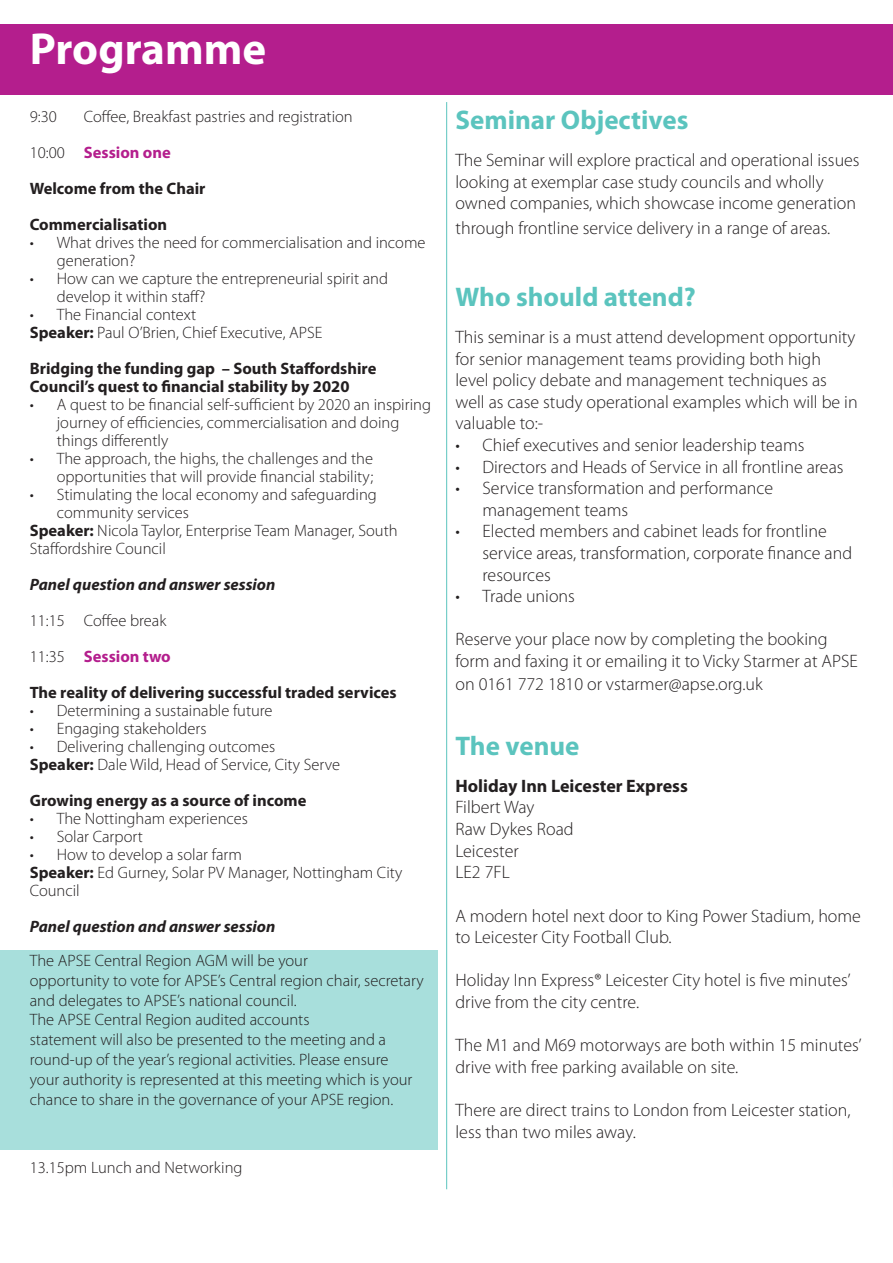
<style>
.page{position:relative;width:893px;height:1263px;background:#fff}
.page>*{position:absolute;margin:0;border:0;box-sizing:border-box;transform-origin:0 0}
.t1{font:700 45px "Myriad Pro";color:#fff}
.t2{font:700 27px "Myriad Pro";color:#5bc4be}
.t3{font:300 18px/21.6px "Myriad Pro";color:#231f20}
.t4{font:700 18px "Myriad Pro";color:#231f20}
.No_Spacing{font:300 16.5px/18px "Myriad Pro";color:#231f20}
.No_Spacing-2{font:700 16.5px/18px "Myriad Pro";color:#231f20}
.No_Spacing-3{font:italic 700 16.5px "Myriad Pro";color:#231f20}
.t5{font:700 16.5px "Myriad Pro";color:#b41e8d}
.s1{font-weight:300;color:#231f20}
.s2{font-weight:700}
</style>
<div class="page">
<div style="left:0;top:24px;width:893px;height:71px;background:#b41e8d"></div>
<hr style="left:446px;top:102px;width:1px;height:1087px;background:#5bc4be">
<div style="left:0;top:950px;width:437px;height:199px;background:#a8dfdc"></div>
<hr style="left:892px;top:1176px;width:1px;height:87px;background:#5bc4be">
<p class="t1" style="left:30px;top:19px;width:238px">Programme</p>
<p class="No_Spacing" style="left:30px;top:107px;width:29px">9:30</p>
<p class="No_Spacing" style="left:84px;top:107px;width:271px">Coffee, Breakfast pastries and registration</p>
<p class="t5" style="left:30px;top:141px;width:143px"><span class="s1">10:00</span> Session one</p>
<p class="No_Spacing-2" style="left:30px;top:178px;width:177px">Welcome from the Chair</p>
<p class="No_Spacing-2" style="left:30px;top:214px;width:139px">Commercialisation</p>
<p class="No_Spacing" style="left:57px;top:233px;width:370px;text-indent:-27px">• What drives the need for commercialisation and income generation?</p>
<p class="No_Spacing" style="left:57px;top:269px;width:333px;text-indent:-27px">• How can we capture the entrepreneurial spirit and develop it within staff?</p>
<p class="No_Spacing" style="left:30px;top:305px;width:168px">• The Financial context</p>
<p class="No_Spacing" style="left:30px;top:323px;width:294px"><span class="s2">Speaker:</span> Paul O’Brien, Chief Executive, APSE</p>
<p class="No_Spacing-2" style="left:30px;top:358px;width:348px">Bridging the funding gap – South Staffordshire<br>Council’s quest to financial stability by 2020</p>
<p class="No_Spacing" style="left:57px;top:395px;width:376px;text-indent:-27px">• A quest to be financial self-sufficient by 2020 an inspiring journey of efficiencies, commercialisation and doing things differently</p>
<p class="No_Spacing" style="left:30px;top:449px;width:345px;text-align:right">• The approach, the highs, the challenges and the opportunities that will provide financial stability;</p>
<p class="No_Spacing" style="left:57px;top:485px;width:322px;text-indent:-27px">• Stimulating the local economy and safeguarding community services</p>
<p class="No_Spacing" style="left:30px;top:521px;width:369px"><span class="s2">Speaker:</span> Nicola Taylor, Enterprise Team Manager, South<br>Staffordshire Council</p>
<p class="No_Spacing-3" style="left:30px;top:575px;width:247px">Panel question and answer session</p>
<p class="No_Spacing" style="left:30px;top:611px;width:138px">11:15 Coffee break</p>
<p class="t5" style="left:30px;top:645px;width:143px"><span class="s1">11:35</span> Session two</p>
<p class="No_Spacing-2" style="left:30px;top:682px;width:368px">The reality of delivering successful traded services</p>
<p class="No_Spacing" style="left:30px;top:701px;width:244px">• Determining a sustainable future</p>
<p class="No_Spacing" style="left:30px;top:719px;width:178px">• Engaging stakeholders</p>
<p class="No_Spacing" style="left:30px;top:737px;width:247px">• Delivering challenging outcomes</p>
<p class="No_Spacing" style="left:30px;top:755px;width:312px"><span class="s2">Speaker:</span> Dale Wild, Head of Service, City Serve</p>
<p class="No_Spacing-2" style="left:30px;top:790px;width:278px">Growing energy as a source of income</p>
<p class="No_Spacing" style="left:30px;top:809px;width:220px">• The Nottingham experiences</p>
<p class="No_Spacing" style="left:30px;top:827px;width:115px">• Solar Carport</p>
<p class="No_Spacing" style="left:30px;top:845px;width:214px">• How to develop a solar farm</p>
<p class="No_Spacing" style="left:30px;top:863px;width:374px"><span class="s2">Speaker:</span> Ed Gurney, Solar PV Manager, Nottingham City<br>Council</p>
<p class="No_Spacing-3" style="left:30px;top:917px;width:247px">Panel question and answer session</p>
<p class="No_Spacing" style="left:30px;top:952px;width:280px">The APSE Central Region AGM will be your</p>
<p class="No_Spacing" style="left:30px;top:971px;width:395px;line-height:19.8px">opportunity to vote for APSE’s Central region chair, secretary and delegates to APSE’s national council.</p>
<p class="No_Spacing" style="left:30px;top:1011px;width:281px">The APSE Central Region audited accounts</p>
<p class="No_Spacing" style="left:30px;top:1030px;width:384px;line-height:19.8px">statement will also be presented to the meeting and a round-up of the year’s regional activities. Please ensure your authority is represented at this meeting which is your chance to share in the governance of your APSE region.</p>
<p class="No_Spacing" style="left:30px;top:1159px;width:214px">13.15pm Lunch and Networking</p>
<p class="t2" style="left:455px;top:103px;width:234px">Seminar Objectives</p>
<p class="t3" style="left:455px;top:149px;width:406px">The Seminar will explore practical and operational issues looking at exemplar case study councils and wholly owned companies, which showcase income generation</p>
<p class="t3" style="left:455px;top:218px;width:376px">through frontline service delivery in a range of areas.</p>
<p class="t2" style="left:455px;top:280px;width:242px">Who should attend?</p>
<p class="t3" style="left:455px;top:326px;width:404px">This seminar is a must attend development opportunity for senior management teams providing both high level policy debate and management techniques as well as case study operational examples which will be in valuable to:-</p>
<p class="t3" style="left:455px;top:434px;width:350px">• Chief executives and senior leadership teams</p>
<p class="t3" style="left:455px;top:456px;width:390px">• Directors and Heads of Service in all frontline areas</p>
<p class="t3" style="left:482px;top:478px;width:292px;text-indent:-27px">• Service transformation and performance management teams</p>
<p class="t3" style="left:482px;top:521px;width:371px;text-indent:-27px">• Elected members and cabinet leads for frontline service areas, transformation, corporate finance and resources</p>
<p class="t3" style="left:455px;top:586px;width:121px">• Trade unions</p>
<p class="t3" style="left:455px;top:629px;width:404px">Reserve your place now by completing the booking form and faxing it or emailing it to Vicky Starmer at APSE</p>
<p class="t3" style="left:455px;top:674px;width:309px">on 0161 772 1810 or vstarmer@apse.org.uk</p>
<p class="t2" style="left:455px;top:728px;width:125px">The venue</p>
<p class="t4" style="left:455px;top:774px;width:234px">Holiday Inn Leicester Express</p>
<p class="t3" style="left:455px;top:797px;width:80px">Filbert Way</p>
<p class="t3" style="left:455px;top:818px;width:120px">Raw Dykes Road</p>
<p class="t3" style="left:455px;top:840px;width:65px">Leicester</p>
<p class="t3" style="left:455px;top:862px;width:56px">LE2 7FL</p>
<p class="t3" style="left:455px;top:905px;width:407px">A modern hotel next door to King Power Stadium, home to Leicester City Football Club.</p>
<p class="t3" style="left:455px;top:970px;width:397px">Holiday Inn Express® Leicester City hotel is five minutes’ drive from the city centre.</p>
<p class="t3" style="left:455px;top:1034px;width:408px">The M1 and M69 motorways are both within 15 minutes’ drive with free parking available on site.</p>
<p class="t3" style="left:455px;top:1099px;width:396px">There are direct trains to London from Leicester station, less than two miles away.</p>
</div>
